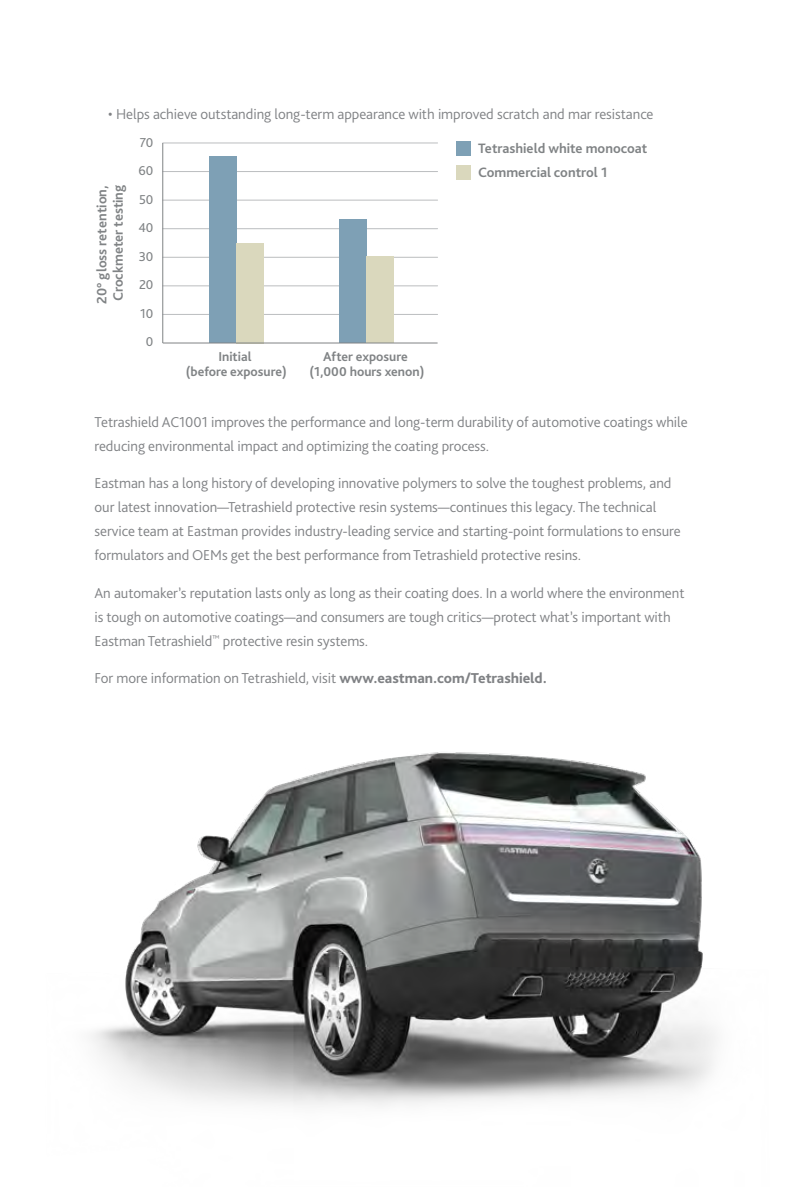
<style>
.page{position:relative;width:797px;height:1188px;background:#fff}
.page>*{position:absolute;margin:0;border:0;box-sizing:border-box;transform-origin:0 0}
.t1{font:300 15px/24px "Bliss Pro";letter-spacing:-.005em;color:#808285}
.t2{font:700 14.25px/16.5px "Bliss Pro";color:#808385}
.t3{font:700 13.5px/15px "Bliss Pro";color:#808385;text-align:center}
.t4{font:13.5px/28.5px "Bliss Pro";color:#808385;text-align:center}
.s1{font-weight:800}
</style>
<div class="page">
<img style="left:91px;top:752px;width:625px;height:354px">
<hr style="left:163px;top:143px;width:274px;height:1px;background:#bbbdbf">
<hr style="left:163px;top:200px;width:274px;height:1px;background:#bbbdbf">
<hr style="left:163px;top:171px;width:274px;height:1px;background:#bbbdbf">
<hr style="left:163px;top:257px;width:274px;height:1px;background:#bbbdbf">
<hr style="left:163px;top:228px;width:274px;height:1px;background:#bbbdbf">
<hr style="left:163px;top:286px;width:274px;height:1px;background:#bbbdbf">
<hr style="left:163px;top:314px;width:274px;height:1px;background:#bbbdbf">
<div style="left:340px;top:219px;width:27px;height:124px;background:#7ea0b5"></div>
<div style="left:367px;top:257px;width:27px;height:86px;background:#dad8bd"></div>
<div style="left:209px;top:157px;width:27px;height:186px;background:#7ea0b5"></div>
<div style="left:236px;top:243px;width:27px;height:100px;background:#dad8bd"></div>
<hr style="left:163px;top:343px;width:274px;height:1px;background:#808385">
<hr style="left:162px;top:143px;width:1px;height:200px;background:#808385">
<div style="left:456px;top:141px;width:15px;height:15px;background:#7ea0b5"></div>
<div style="left:456px;top:165px;width:15px;height:15px;background:#dad8bd"></div>
<p class="t1" style="left:108px;top:102px;width:547px">• Helps achieve outstanding long-term appearance with improved scratch and mar resistance</p>
<p class="t2" style="left:93px;top:304px;width:121px;rotate:-90deg">20° gloss retention,<br>Crockmeter testing</p>
<p class="t4" style="left:138px;top:128px;width:17px">70<br>60<br>50<br>40<br>30<br>20<br>10<br>0</p>
<p class="t3" style="left:186px;top:349px;width:102px">Initial<br>(before exposure)</p>
<p class="t3" style="left:309px;top:349px;width:117px">After exposure (1,000 hours xenon)</p>
<p class="t2" style="left:478px;top:136px;width:171px;line-height:24.2px">Tetrashield white monocoat<br>Commercial control 1</p>
<p class="t1" style="left:94px;top:410px;width:594px">Tetrashield AC1001 improves the performance and long-term durability of automotive coatings while reducing environmental impact and optimizing the coating process.</p>
<p class="t1" style="left:94px;top:471px;width:587px">Eastman has a long history of developing innovative polymers to solve the toughest problems, and our latest innovation—Tetrashield protective resin systems—continues this legacy. The technical service team at Eastman provides industry-leading service and starting-point formulations to ensure formulators and OEMs get the best performance from Tetrashield protective resins.</p>
<p class="t1" style="left:94px;top:581px;width:591px">An automaker’s reputation lasts only as long as their coating does. In a world where the environment is tough on automotive coatings—and consumers are tough critics—protect what’s important with<br>Eastman Tetrashield<sup>™</sup> protective resin systems.</p>
<p class="t1" style="left:94px;top:666px;width:454px">For more information on Tetrashield, visit <span class="s1">www.eastman.com/Tetrashield.</span></p>
</div>
